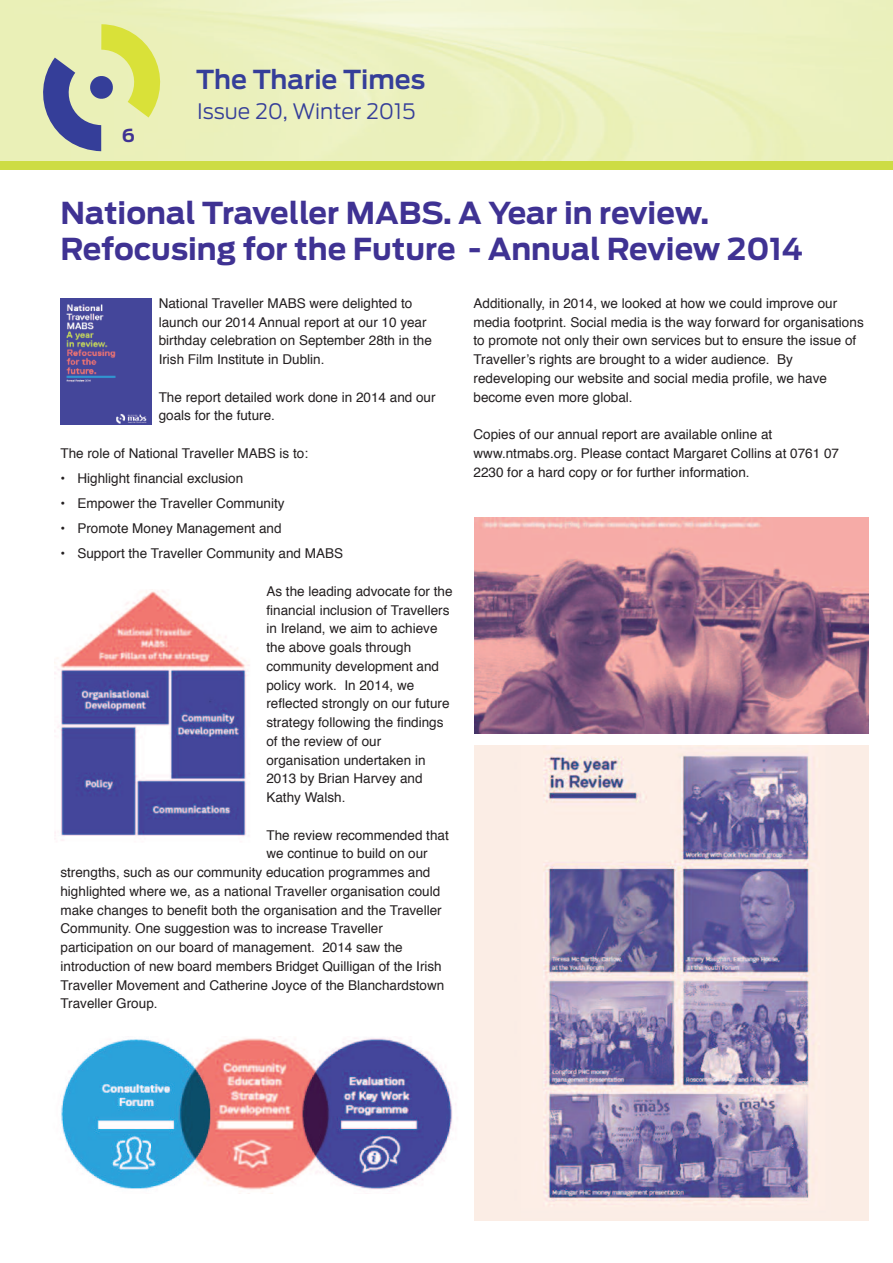
<style>
.page{position:relative;width:893px;height:1263px;background:#fff}
.page>*{position:absolute;margin:0;border:0;box-sizing:border-box;transform-origin:0 0}
.t1{font:700 30px/36px "Ford Antenna";color:#3f3293}
.t2{font:600 25.95px "Ford Antenna";color:#353e99}
.t3{font:300 21.15px "Ford Antenna";color:#353e99}
.t4{font:700 18px "Ford Antenna";color:#3f3293}
.t5{font:13.5px/18.8px "Helvetica";color:#231f20}
</style>
<div class="page">
<img style="left:0;top:0;width:893px;height:162px">
<svg style="left:43px;top:24px;width:135px;height:127px;background:#c7ce9f"></svg>
<div style="left:0;top:162px;width:893px;height:8px;background:#cddc44"></div>
<img style="left:60px;top:298px;width:91px;height:127px">
<img style="left:55px;top:590px;width:195px;height:251px">
<img style="left:60px;top:1036px;width:396px;height:154px">
<img style="left:474px;top:518px;width:394px;height:215px">
<img style="left:474px;top:746px;width:394px;height:474px">
<h3 class="t4" style="left:122px;top:129px;width:15px">6</h3>
<h2 class="t2" style="left:196px;top:69px;width:231px">The Tharie Times</h2>
<h3 class="t3" style="left:197px;top:104px;width:220px">Issue 20, Winter 2015</h3>
<h1 class="t1" style="left:60px;top:197px;width:744px">National Traveller MABS. A Year in review.<br>Refocusing for the Future - Annual Review 2014</h1>
<p class="t5" style="left:159px;top:295px;width:275px">National Traveller MABS were delighted to launch our 2014 Annual report at our 10 year birthday celebration on September 28th in the Irish Film Institute in Dublin.</p>
<p class="t5" style="left:159px;top:388px;width:278px">The report detailed work done in 2014 and our goals for the future.</p>
<p class="t5" style="left:60px;top:445px;width:249px">The role of National Traveller MABS is to:</p>
<p class="t5" style="left:60px;top:470px;width:184px">• Highlight financial exclusion</p>
<p class="t5" style="left:60px;top:495px;width:226px">• Empower the Traveller Community</p>
<p class="t5" style="left:60px;top:520px;width:223px">• Promote Money Management and</p>
<p class="t5" style="left:60px;top:545px;width:284px">• Support the Traveller Community and MABS</p>
<p class="t5" style="left:266px;top:583px;width:188px">As the leading advocate for the financial inclusion of Travellers in Ireland, we aim to achieve the above goals through community development and policy work. In 2014, we reflected strongly on our future strategy following the findings of the review of our organisation undertaken in<br>2013 by Brian Harvey and<br>Kathy Walsh.</p>
<p class="t5" style="left:266px;top:826px;width:184px">The review recommended that</p>
<p class="t5" style="left:266px;top:845px;width:163px">we continue to build on our</p>
<p class="t5" style="left:60px;top:864px;width:371px">strengths, such as our community education programmes and</p>
<p class="t5" style="left:60px;top:883px;width:381px">highlighted where we, as a national Traveller organisation could</p>
<p class="t5" style="left:60px;top:901px;width:383px">make changes to benefit both the organisation and the Traveller</p>
<p class="t5" style="left:61px;top:920px;width:324px">Community. One suggestion was to increase Traveller</p>
<p class="t5" style="left:61px;top:939px;width:344px">participation on our board of management. 2014 saw the</p>
<p class="t5" style="left:61px;top:958px;width:383px">introduction of new board members Bridget Quilligan of the Irish</p>
<p class="t5" style="left:61px;top:976px;width:385px">Traveller Movement and Catherine Joyce of the Blanchardstown</p>
<p class="t5" style="left:61px;top:995px;width:99px">Traveller Group.</p>
<p class="t5" style="left:473px;top:295px;width:392px">Additionally, in 2014, we looked at how we could improve our media footprint. Social media is the way forward for organisations to promote not only their own services but to ensure the issue of Traveller’s rights are brought to a wider audience. By redeveloping our website and social media profile, we have become even more global.</p>
<p class="t5" style="left:473px;top:426px;width:367px">Copies of our annual report are available online at www.ntmabs.org. Please contact Margaret Collins at 0761 07<br>2230 for a hard copy or for further information.</p>
</div>
